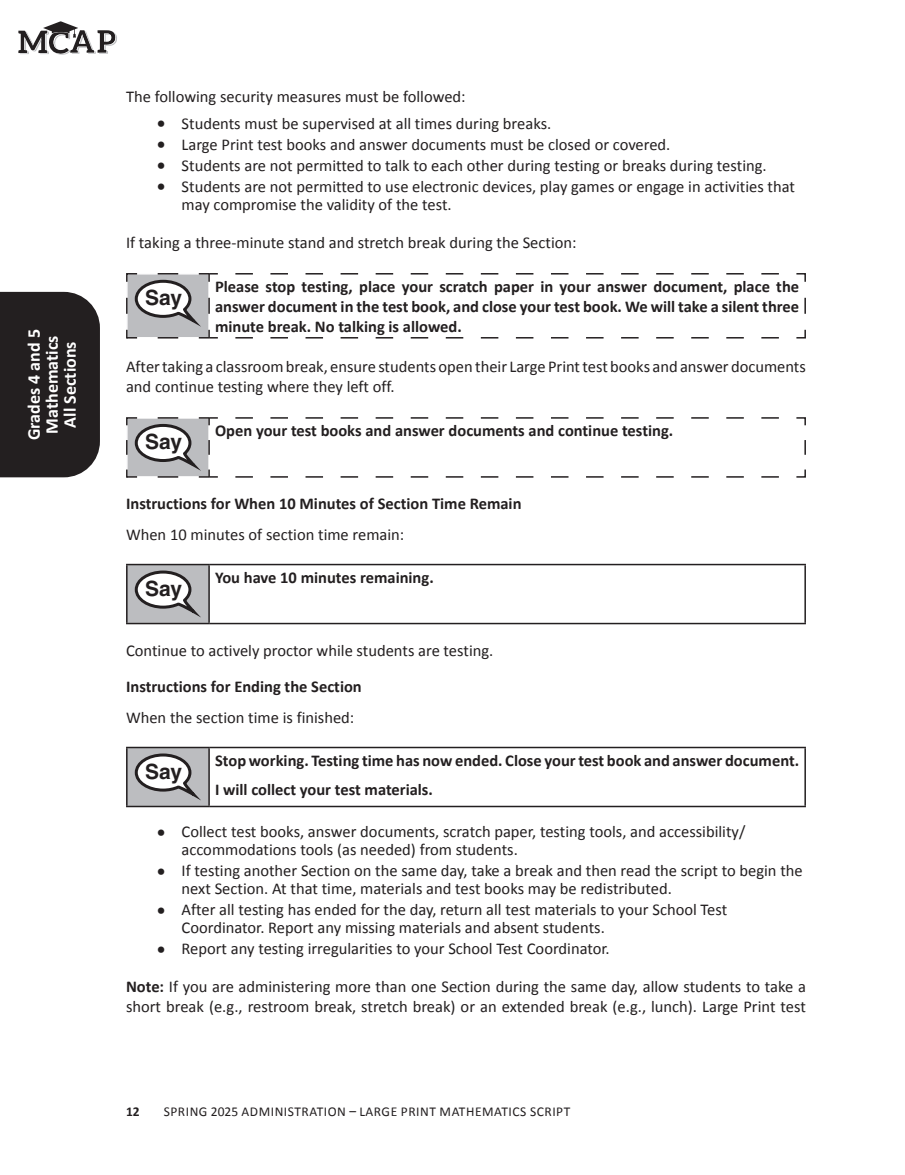
<style>
.page{position:relative;width:905px;height:1175px;background:#fff}
.page>*{position:absolute;margin:0;border:0;box-sizing:border-box;transform-origin:0 0}
.t1{font:700 21px "Helvetica LT Std";letter-spacing:-.01em;color:#231f20}
.t2{font:700 18px/18px "Calibri";color:#fff;text-align:center}
.Main_Body_Text{font:16.5px/18px "Calibri";color:#231f20}
.SAY_text_Bold{font:700 16.5px/19.8px "Calibri";color:#231f20;text-align:justify}
.H3_NoTOC{font:700 16.5px "Calibri";color:#231f20}
.Main_Body_Text_-_After_Table{font:16.5px "Calibri";color:#231f20}
.t3{font:13.5px "Calibri";letter-spacing:.04em;color:#231f20}
.t4{font:700 13.5px "Calibri";color:#231f20}
.s1{font-size:20.25px}
.s2{font-weight:700}
</style>
<div class="page">
<div style="left:0;top:292px;width:100px;height:185px;background:#231f20"></div>
<svg style="left:18px;top:21px;width:99px;height:34px"></svg>
<svg style="left:126px;top:273px;width:680px;height:66px"></svg>
<svg style="left:126px;top:417px;width:680px;height:61px"></svg>
<div style="left:127px;top:564px;width:82px;height:59px;background:#bcbdc0"></div>
<hr style="left:126px;top:564px;width:83px;height:1px;background:#231f20">
<hr style="left:126px;top:565px;width:2px;height:58px;background:#231f20">
<hr style="left:209px;top:564px;width:597px;height:1px;background:#231f20">
<hr style="left:208px;top:565px;width:2px;height:58px;background:#231f20">
<hr style="left:804px;top:565px;width:2px;height:58px;background:#231f20">
<hr style="left:126px;top:623px;width:83px;height:1px;background:#231f20">
<hr style="left:209px;top:623px;width:597px;height:1px;background:#231f20">
<svg style="left:135px;top:570px;width:62px;height:44px"></svg>
<div style="left:127px;top:747px;width:82px;height:59px;background:#bcbdc0"></div>
<hr style="left:126px;top:746px;width:83px;height:2px;background:#231f20">
<hr style="left:126px;top:748px;width:2px;height:57px;background:#231f20">
<hr style="left:209px;top:746px;width:597px;height:2px;background:#231f20">
<hr style="left:804px;top:748px;width:2px;height:57px;background:#231f20">
<hr style="left:126px;top:805px;width:83px;height:2px;background:#231f20">
<hr style="left:209px;top:805px;width:597px;height:2px;background:#231f20">
<hr style="left:208px;top:748px;width:2px;height:57px;background:#231f20">
<svg style="left:135px;top:753px;width:62px;height:44px"></svg>
<p class="t2" style="left:24px;top:440px;width:112px;rotate:-90deg">Grades 4 and 5<br>Mathematics<br>All Sections</p>
<p class="Main_Body_Text" style="left:126px;top:87px;width:341px">The following security measures must be followed:</p>
<p class="Main_Body_Text" style="left:156px;top:114px;width:396px"><span class="s1">•</span> Students must be supervised at all times during breaks.</p>
<p class="Main_Body_Text" style="left:156px;top:135px;width:516px"><span class="s1">•</span> Large Print test books and answer documents must be closed or covered.</p>
<p class="Main_Body_Text" style="left:156px;top:156px;width:612px"><span class="s1">•</span> Students are not permitted to talk to each other during testing or breaks during testing.</p>
<p class="Main_Body_Text" style="left:182px;top:177px;width:615px;text-indent:-26px"><span class="s1">•</span> Students are not permitted to use electronic devices, play games or engage in activities that may compromise the validity of the test.</p>
<p class="Main_Body_Text" style="left:126px;top:232px;width:452px">If taking a three-minute stand and stretch break during the Section:</p>
<p class="t1" style="left:145px;top:285px;width:38px">Say</p>
<p class="SAY_text_Bold" style="left:215px;top:276px;width:585px">Please stop testing, place your scratch paper in your answer document, place the answer document in the test book, and close your test book. We will take a silent three minute break. No talking is allowed.</p>
<p class="Main_Body_Text" style="left:126px;top:356px;width:681px;line-height:19.8px">After taking a classroom break, ensure students open their Large Print test books and answer documents and continue testing where they left off.</p>
<p class="t1" style="left:145px;top:429px;width:38px">Say</p>
<p class="SAY_text_Bold" style="left:215px;top:420px;width:459px">Open your test books and answer documents and continue testing.</p>
<h3 class="H3_NoTOC" style="left:126px;top:492px;width:397px">Instructions for When 10 Minutes of Section Time Remain</h3>
<p class="Main_Body_Text" style="left:126px;top:525px;width:280px">When 10 minutes of section time remain:</p>
<p class="t1" style="left:145px;top:576px;width:38px">Say</p>
<p class="SAY_text_Bold" style="left:215px;top:567px;width:220px">You have 10 minutes remaining.</p>
<p class="Main_Body_Text_-_After_Table" style="left:126px;top:639px;width:369px">Continue to actively proctor while students are testing.</p>
<h3 class="H3_NoTOC" style="left:126px;top:675px;width:237px">Instructions for Ending the Section</h3>
<p class="Main_Body_Text_-_After_Table" style="left:126px;top:706px;width:230px">When the section time is finished:</p>
<p class="SAY_text_Bold" style="left:215px;top:750px;width:585px">Stop working. Testing time has now ended. Close your test book and answer document.</p>
<p class="SAY_text_Bold" style="left:215px;top:778px;width:219px">I will collect your test materials.</p>
<p class="Main_Body_Text" style="left:182px;top:822px;width:565px;text-indent:-26px"><span class="s1">•</span> Collect test books, answer documents, scratch paper, testing tools, and accessibility/ accommodations tools (as needed) from students.</p>
<p class="Main_Body_Text" style="left:182px;top:861px;width:622px;text-indent:-26px"><span class="s1">•</span> If testing another Section on the same day, take a break and then read the script to begin the next Section. At that time, materials and test books may be redistributed.</p>
<p class="Main_Body_Text" style="left:182px;top:900px;width:547px;text-indent:-26px"><span class="s1">•</span> After all testing has ended for the day, return all test materials to your School Test<br>Coordinator. Report any missing materials and absent students.</p>
<p class="Main_Body_Text" style="left:156px;top:939px;width:455px"><span class="s1">•</span> Report any testing irregularities to your School Test Coordinator.</p>
<p class="Main_Body_Text" style="left:126px;top:976px;width:681px;line-height:19.8px"><span class="s2">Note:</span> If you are administering more than one Section during the same day, allow students to take a short break (e.g., restroom break, stretch break) or an extended break (e.g., lunch). Large Print test</p>
<p class="t1" style="left:145px;top:758px;width:38px">Say</p>
<p class="t4" style="left:126px;top:1102px;width:15px">12</p>
<p class="t3" style="left:164px;top:1102px;width:408px">SPRING 2025 ADMINISTRATION – LARGE PRINT MATHEMATICS SCRIPT</p>
</div>
